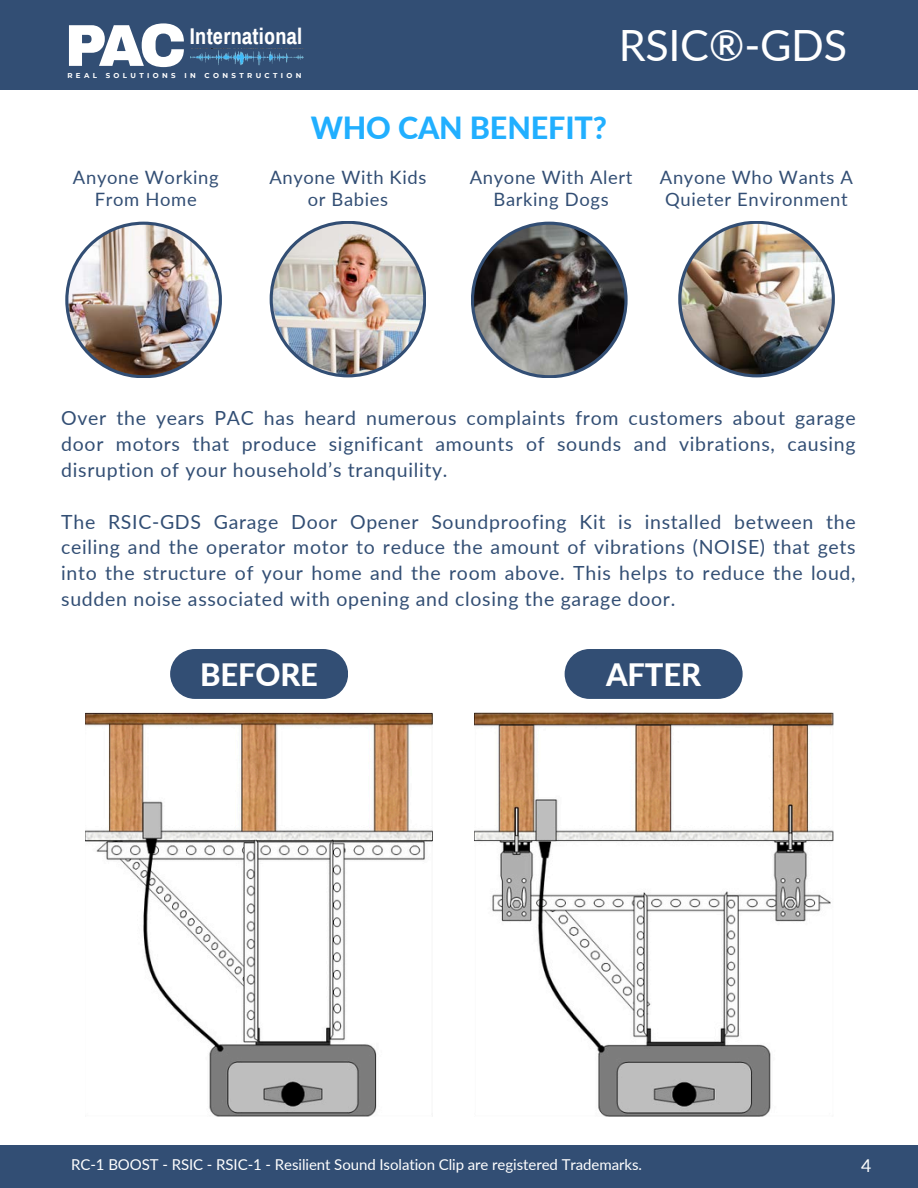
<style>
.page{position:relative;width:918px;height:1188px;background:#fff}
.page>*{position:absolute;margin:0;border:0;box-sizing:border-box;transform-origin:0 0}
.t1{font:900 59.1px "Archivo";color:#fff}
.t2{font:43.05px "Lato";letter-spacing:-.005em;color:#fff}
.t3{font:800 30.9px "Lato";letter-spacing:-.005em;color:#fff}
.t4{font:800 30.45px "Lato";letter-spacing:-.005em;color:#21afff}
.t5{font:700 22.35px "Archivo Narrow";letter-spacing:.01em;color:#fff}
.t6{font:19.5px/25.8px "Lato";letter-spacing:.035em;color:#324e74;text-align:justify}
.t7{font:18.45px/21.9px "Lato";letter-spacing:.035em;color:#324e74;text-align:center}
.t8{font:17.7px "Lato";color:#fdfefe}
.t9{font:15px "Lato";letter-spacing:-.005em;color:#fff}
.t10{font:700 7.05px "Montserrat";letter-spacing:.475em;color:#fff}
.s1{font-size:61.35px}
</style>
<div class="page">
<div style="left:0;top:1145px;width:918px;height:43px;background:#324e74"></div>
<div style="left:0;top:0;width:918px;height:90px;background:#324e74"></div>
<img style="left:191px;top:50px;width:112px;height:15px">
<svg style="left:471px;top:222px;width:157px;height:156px;fill:#324e74"></svg>
<img style="left:474px;top:225px;width:150px;height:150px;border-radius:50%">
<svg style="left:678px;top:221px;width:157px;height:156px"></svg>
<img style="left:681px;top:224px;width:151px;height:150px;border-radius:50%">
<svg style="left:65px;top:222px;width:157px;height:156px"></svg>
<img style="left:68px;top:225px;width:151px;height:150px;border-radius:50%">
<svg style="left:270px;top:221px;width:156px;height:156px"></svg>
<img style="left:273px;top:224px;width:150px;height:150px;border-radius:50%">
<img style="left:85px;top:713px;width:348px;height:403px">
<img style="left:474px;top:713px;width:359px;height:403px">
<div style="left:565px;top:649px;width:177px;height:50px;background:#324e74;border-radius:25px"></div>
<div style="left:170px;top:649px;width:178px;height:50px;background:#324e74;border-radius:25px"></div>
<p class="t1" style="left:98px;top:14px;width:90px">A<span class="s1">C</span></p>
<p class="t2" style="left:619px;top:19px;width:230px">RSIC®-GDS</p>
<p class="t1" style="left:65px;top:14px;width:44px">P</p>
<p class="t5" style="left:190px;top:25px;width:114px">International</p>
<p class="t10" style="left:67px;top:71px;width:236px">REAL SOLUTIONS IN CONSTRUCTION</p>
<h3 class="t4" style="left:311px;top:109px;width:298px">WHO CAN BENEFIT?</h3>
<p class="t7" style="left:73px;top:166px;width:147px">Anyone Working<br>From Home</p>
<h3 class="t7" style="left:269px;top:166px;width:159px">Anyone With Kids or Babies</h3>
<h3 class="t7" style="left:470px;top:166px;width:164px">Anyone With Alert<br>Barking Dogs</h3>
<p class="t7" style="left:660px;top:166px;width:195px;text-align:left">Anyone Who Wants A<br>Quieter Environment</p>
<h2 class="t6" style="left:61px;top:405px;width:796px">Over the years PAC has heard numerous complaints from customers about garage door motors that produce significant amounts of sounds and vibrations, causing disruption of your household’s tranquility.</h2>
<p class="t6" style="left:61px;top:508px;width:796px">The RSIC-GDS Garage Door Opener Soundproofing Kit is installed between the ceiling and the operator motor to reduce the amount of vibrations (NOISE) that gets into the structure of your home and the room above. This helps to reduce the loud, sudden noise associated with opening and closing the garage door.</p>
<h2 class="t3" style="left:200px;top:655px;width:119px">BEFORE</h2>
<p class="t3" style="left:606px;top:655px;width:97px">AFTER</p>
<p class="t9" style="left:71px;top:1155px;width:572px">RC-1 BOOST - RSIC - RSIC-1 - Resilient Sound Isolation Clip are registered Trademarks.</p>
<h3 class="t8" style="left:861px;top:1155px;width:12px">4</h3>
</div>
